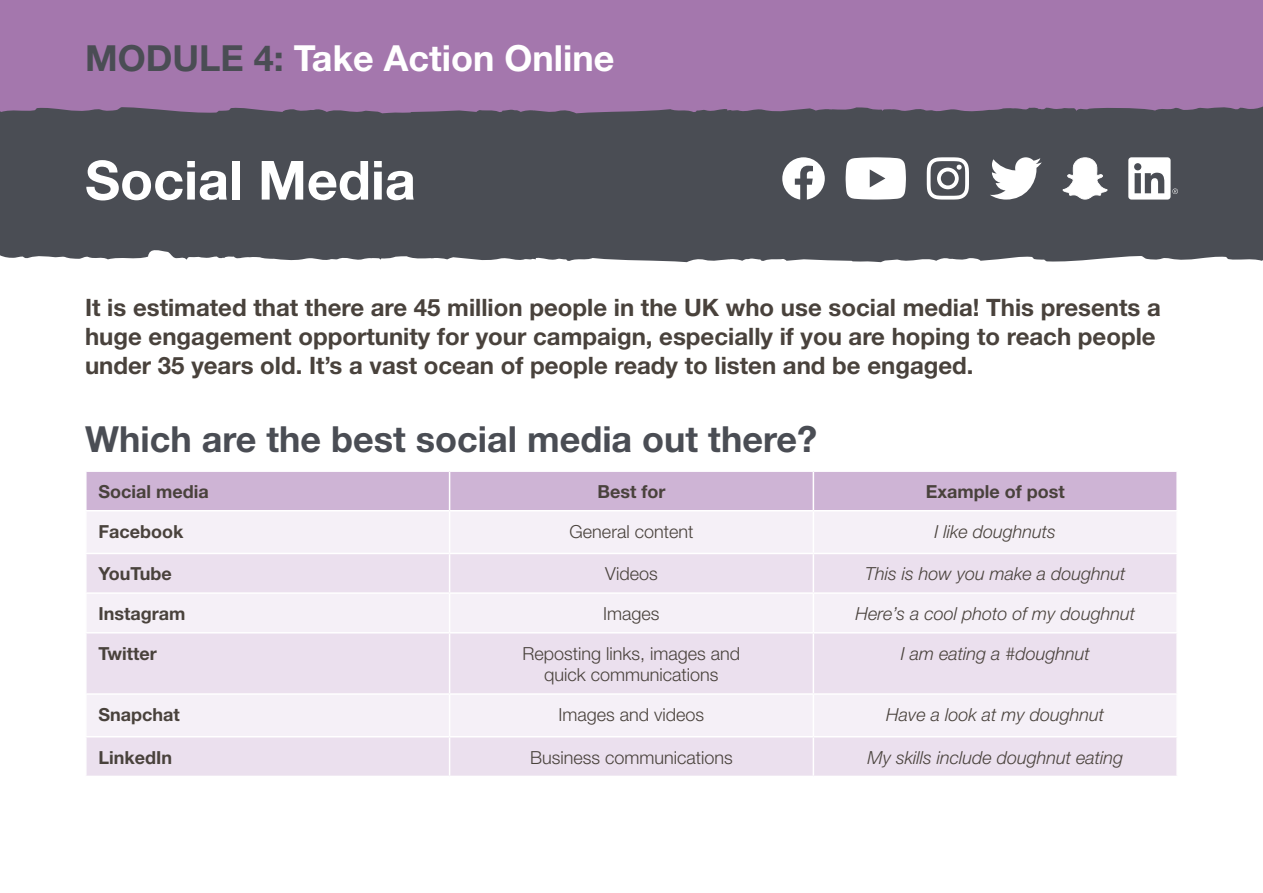
<style>
.page{position:relative;width:1263px;height:893px;background:#fff}
.page>*{position:absolute;margin:0;border:0;box-sizing:border-box;transform-origin:0 0}
.t1{font:700 54px "Helvetica Neue";color:#fff}
.t2{font:700 36px "Helvetica Neue";color:#4a4d54}
.t3{font:700 36px "Helvetica Neue";color:#fff}
.t4{font:700 24px/28.8px "Helvetica Neue";color:#49423c}
.t5{font:italic 300 18px "Helvetica Neue";color:#49423c}
.t6{font:300 18px/21.6px "Helvetica Neue";color:#49423c;text-align:center}
.t7{font:700 18px "Helvetica Neue";color:#49423c}
.s1{color:#4a4d54}
</style>
<div class="page">
<div style="left:0;top:114px;width:1263px;height:149px;background:#4a4d54"></div>
<svg style="left:990px;top:157px;width:52px;height:43px"></svg>
<div style="left:0;top:0;width:1263px;height:114px;background:#a477ad"></div>
<svg style="left:846px;top:157px;width:60px;height:43px"></svg>
<svg style="left:927px;top:157px;width:42px;height:43px"></svg>
<svg style="left:1062px;top:157px;width:45px;height:43px"></svg>
<svg style="left:1128px;top:157px;width:50px;height:43px"></svg>
<svg style="left:782px;top:157px;width:43px;height:43px"></svg>
<div style="left:87px;top:472px;width:1089px;height:38px;background:#ceb4d5"></div>
<div style="left:87px;top:512px;width:1089px;height:41px;background:#f5f0f7"></div>
<svg style="left:87px;top:554px;width:1089px;height:222px;fill:#ebe0ee"></svg>
<hr style="left:449px;top:472px;width:1px;height:38px;background:#fff">
<hr style="left:449px;top:511px;width:1px;height:42px;background:#fff">
<hr style="left:449px;top:554px;width:1px;height:38px;background:#fff">
<hr style="left:449px;top:594px;width:1px;height:38px;background:#fff">
<hr style="left:449px;top:633px;width:1px;height:60px;background:#fff">
<hr style="left:449px;top:695px;width:1px;height:41px;background:#fff">
<hr style="left:449px;top:737px;width:1px;height:39px;background:#fff">
<hr style="left:813px;top:472px;width:1px;height:38px;background:#fff">
<hr style="left:813px;top:511px;width:1px;height:42px;background:#fff">
<hr style="left:813px;top:554px;width:1px;height:38px;background:#fff">
<hr style="left:813px;top:594px;width:1px;height:38px;background:#fff">
<hr style="left:813px;top:633px;width:1px;height:60px;background:#fff">
<hr style="left:813px;top:695px;width:1px;height:41px;background:#fff">
<hr style="left:813px;top:737px;width:1px;height:39px;background:#fff">
<hr style="left:85px;top:592px;width:365px;height:2px;background:#fff">
<hr style="left:450px;top:592px;width:363px;height:2px;background:#fff">
<hr style="left:813px;top:592px;width:365px;height:2px;background:#fff">
<hr style="left:85px;top:632px;width:365px;height:1px;background:#fff">
<hr style="left:450px;top:632px;width:363px;height:1px;background:#fff">
<hr style="left:813px;top:632px;width:365px;height:1px;background:#fff">
<hr style="left:85px;top:693px;width:365px;height:2px;background:#fff">
<hr style="left:450px;top:693px;width:363px;height:2px;background:#fff">
<hr style="left:813px;top:693px;width:365px;height:2px;background:#fff">
<hr style="left:85px;top:736px;width:365px;height:1px;background:#fff">
<hr style="left:450px;top:736px;width:363px;height:1px;background:#fff">
<hr style="left:813px;top:736px;width:365px;height:1px;background:#fff">
<h2 class="t3" style="left:85px;top:36px;width:531px"><span class="s1">MODULE 4:</span> Take Action Online</h2>
<h1 class="t1" style="left:85px;top:147px;width:332px">Social Media</h1>
<p class="t4" style="left:85px;top:293px;width:1077px">It is estimated that there are 45 million people in the UK who use social media! This presents a huge engagement opportunity for your campaign, especially if you are hoping to reach people under 35 years old. It’s a vast ocean of people ready to listen and be engaged.</p>
<h2 class="t2" style="left:85px;top:417px;width:733px">Which are the best social media out there?</h2>
<p class="t7" style="left:99px;top:480px;width:112px">Social media</p>
<p class="t7" style="left:597px;top:480px;width:70px">Best for</p>
<p class="t7" style="left:926px;top:480px;width:140px">Example of post</p>
<p class="t7" style="left:99px;top:520px;width:86px">Facebook</p>
<p class="t6" style="left:570px;top:520px;width:125px">General content</p>
<p class="t5" style="left:935px;top:520px;width:123px">I like doughnuts</p>
<p class="t7" style="left:99px;top:563px;width:75px">YouTube</p>
<p class="t6" style="left:605px;top:563px;width:54px">Videos</p>
<p class="t5" style="left:865px;top:563px;width:262px">This is how you make a doughnut</p>
<p class="t7" style="left:99px;top:602px;width:88px">Instagram</p>
<p class="t6" style="left:603px;top:602px;width:58px">Images</p>
<p class="t5" style="left:855px;top:603px;width:281px">Here’s a cool photo of my doughnut</p>
<p class="t7" style="left:99px;top:642px;width:60px">Twitter</p>
<p class="t6" style="left:523px;top:642px;width:219px">Reposting links, images and quick communications</p>
<p class="t5" style="left:901px;top:642px;width:191px">I am eating a #doughnut</p>
<p class="t7" style="left:99px;top:703px;width:83px">Snapchat</p>
<p class="t6" style="left:559px;top:703px;width:147px">Images and videos</p>
<p class="t5" style="left:886px;top:704px;width:220px">Have a look at my doughnut</p>
<p class="t7" style="left:99px;top:746px;width:75px">LinkedIn</p>
<p class="t6" style="left:530px;top:746px;width:204px">Business communications</p>
<p class="t5" style="left:867px;top:746px;width:257px">My skills include doughnut eating</p>
</div>
